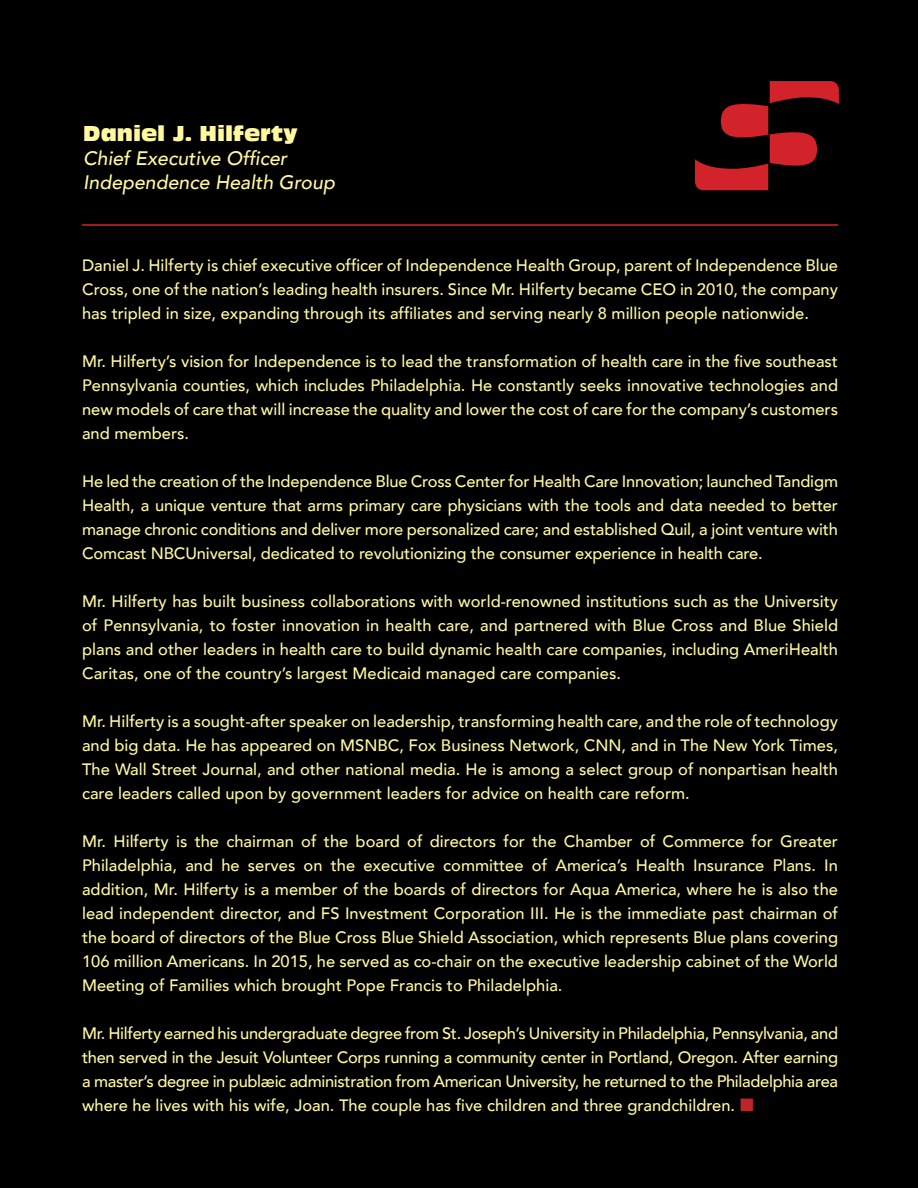
<style>
.page{position:relative;width:918px;height:1188px;background:#000}
.page>*{position:absolute;margin:0;border:0;box-sizing:border-box;transform-origin:0 0}
.t1{font:21px "Antique Olive Std Compact";color:#fff89f}
.t2{font:italic 500 19.5px/24px "Avenir";color:#fff89f}
.t3{font:500 16.5px/24px "Avenir";color:#fff89f;text-align:justify}
.s1{color:#bc252c}
</style>
<div class="page">
<hr style="left:82px;top:224px;width:756px;height:2px;background:#d2232a">
<svg style="left:694px;top:81px;width:145px;height:110px"></svg>
<p class="t1" style="left:83px;top:120px;width:216px">Daniel J. Hilferty</p>
<p class="t2" style="left:83px;top:146px;width:253px">Chief Executive Officer<br>Independence Health Group</p>
<p class="t3" style="left:82px;top:252px;width:758px">Daniel J. Hilferty is chief executive officer of Independence Health Group, parent of Independence Blue Cross, one of the nation’s leading health insurers. Since Mr. Hilferty became CEO in 2010, the company has tripled in size, expanding through its affiliates and serving nearly 8 million people nationwide.</p>
<p class="t3" style="left:82px;top:348px;width:758px">Mr. Hilferty’s vision for Independence is to lead the transformation of health care in the five southeast Pennsylvania counties, which includes Philadelphia. He constantly seeks innovative technologies and new models of care that will increase the quality and lower the cost of care for the company’s customers and members.</p>
<p class="t3" style="left:82px;top:468px;width:758px">He led the creation of the Independence Blue Cross Center for Health Care Innovation; launched Tandigm Health, a unique venture that arms primary care physicians with the tools and data needed to better manage chronic conditions and deliver more personalized care; and established Quil, a joint venture with Comcast NBCUniversal, dedicated to revolutionizing the consumer experience in health care.</p>
<p class="t3" style="left:82px;top:588px;width:758px">Mr. Hilferty has built business collaborations with world-renowned institutions such as the University of Pennsylvania, to foster innovation in health care, and partnered with Blue Cross and Blue Shield plans and other leaders in health care to build dynamic health care companies, including AmeriHealth Caritas, one of the country’s largest Medicaid managed care companies.</p>
<p class="t3" style="left:82px;top:708px;width:758px">Mr. Hilferty is a sought-after speaker on leadership, transforming health care, and the role of technology and big data. He has appeared on MSNBC, Fox Business Network, CNN, and in The New York Times, The Wall Street Journal, and other national media. He is among a select group of nonpartisan health care leaders called upon by government leaders for advice on health care reform.</p>
<p class="t3" style="left:82px;top:828px;width:758px">Mr. Hilferty is the chairman of the board of directors for the Chamber of Commerce for Greater Philadelphia, and he serves on the executive committee of America’s Health Insurance Plans. In addition, Mr. Hilferty is a member of the boards of directors for Aqua America, where he is also the lead independent director, and FS Investment Corporation III. He is the immediate past chairman of the board of directors of the Blue Cross Blue Shield Association, which represents Blue plans covering 106 million Americans. In 2015, he served as co-chair on the executive leadership cabinet of the World Meeting of Families which brought Pope Francis to Philadelphia.</p>
<p class="t3" style="left:82px;top:1020px;width:758px">Mr. Hilferty earned his undergraduate degree from St. Joseph’s University in Philadelphia, Pennsylvania, and then served in the Jesuit Volunteer Corps running a community center in Portland, Oregon. After earning a master’s degree in publæic administration from American University, he returned to the Philadelphia area where he lives with his wife, Joan. The couple has five children and three grandchildren. <span class="s1">■</span></p>
</div>
